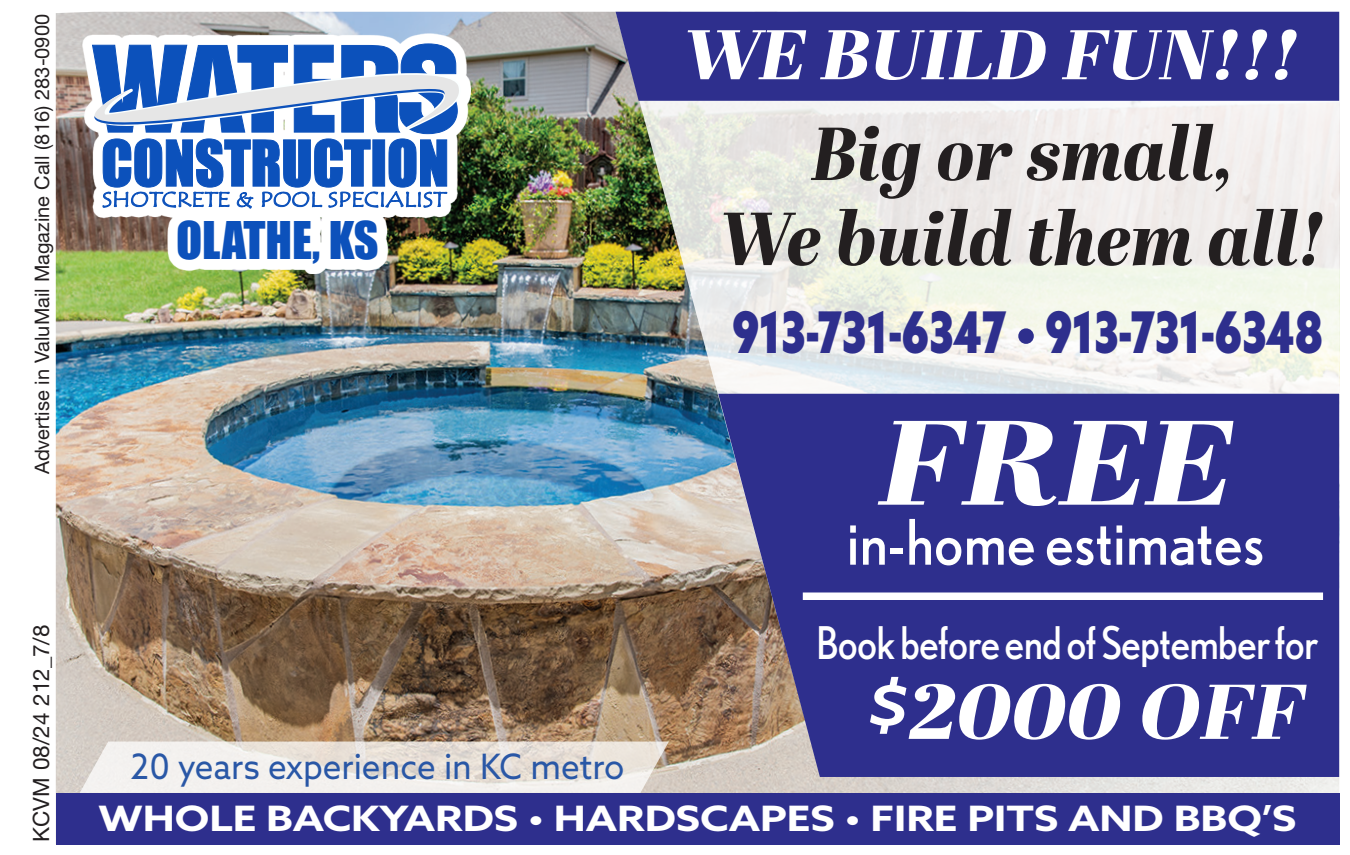
<style>
.page{position:relative;width:1350px;height:855px;background:#fff}
.page>*{position:absolute;margin:0;border:0;box-sizing:border-box;transform-origin:0 0}
.t1{font:italic 800 119.75px "Abril Display";color:#fff;scale:1.2 1}
.t2{font:italic 800 77.5px "Abril Display";color:#fff;scale:1.15 1}
.t3{font:italic 800 74.75px/85px "Abril Display";color:#231f20;text-align:center;scale:.95 1}
.t4{font:italic 800 70px "Abril Display";color:#fff;scale:1.1 1}
.t5{font:62.75px "Nobel";color:#fff;scale:.95 1}
.t6{font:900 57.5px "Azo Sans";letter-spacing:-.02em;color:#2e2f8d;scale:.75 1}
.t7{font:48px "Impact";color:#0c51bb}
.t8{font:45px "Nobel";letter-spacing:-.02em;color:#fff;scale:.9 1}
.t9{font:700 35px "Azo Sans";color:#fff;scale:1.2 1}
.t10{font:35px "Azo Sans";color:#2957a6;scale:.95 1}
.t11{font:22.5px "Helvetica Neue LT Std";color:#231f20}
.t12{font:20px "Helvetica Neue LT Std";color:#231f20}
.s1{font-family:"Azo Sans";font-weight:500;font-size:65px}
</style>
<div class="page">
<img style="left:56px;top:12px;width:1283px;height:781px">
<img style="left:616px;top:101px;width:723px;height:678px">
<img style="left:82px;top:34px;width:389px;height:240px">
<svg style="left:92px;top:44px;width:371px;height:164px"></svg>
<div style="left:56px;top:793px;width:1283px;height:51px;background:#2e2f8d"></div>
<svg style="left:80px;top:742px;width:589px;height:51px"></svg>
<div style="left:616px;top:12px;width:723px;height:89px;background:#2e2f8d"></div>
<svg style="left:718px;top:392px;width:621px;height:385px;background:#39388c"></svg>
<div style="left:803px;top:592px;width:520px;height:8px;background:#fff"></div>
<p class="t12" style="left:30px;top:474px;width:462px;rotate:-90deg">Advertise in ValuMail Magazine Call (816) 283-0900</p>
<p class="t11" style="left:28px;top:842px;width:219px;rotate:-90deg">KCVM 08/24 212_7/8</p>
<h3 class="t7" style="left:176px;top:203px;width:204px">OLATHE, KS</h3>
<h3 class="t10" style="left:131px;top:744px;width:521px">20 years experience in KC metro</h3>
<h3 class="t4" style="left:685px;top:5px;width:561px">WE BUILD FUN!!!</h3>
<h3 class="t3" style="left:721px;top:115px;width:638px">Big or small,<br>We build them all!</h3>
<h3 class="t6" style="left:732px;top:294px;width:790px">913-731-6347 • 913-731-6348</h3>
<h1 class="t1" style="left:879px;top:378px;width:296px">FREE</h1>
<h3 class="t5" style="left:847px;top:506px;width:441px">in-home estimates</h3>
<h3 class="t8" style="left:816px;top:617px;width:560px">Book before end of September for</h3>
<h2 class="t2" style="left:866px;top:657px;width:382px"><span class="s1">$</span>2000 OFF</h2>
<h3 class="t9" style="left:99px;top:796px;width:1000px">WHOLE BACKYARDS • HARDSCAPES • FIRE PITS AND BBQ’S</h3>
</div>
